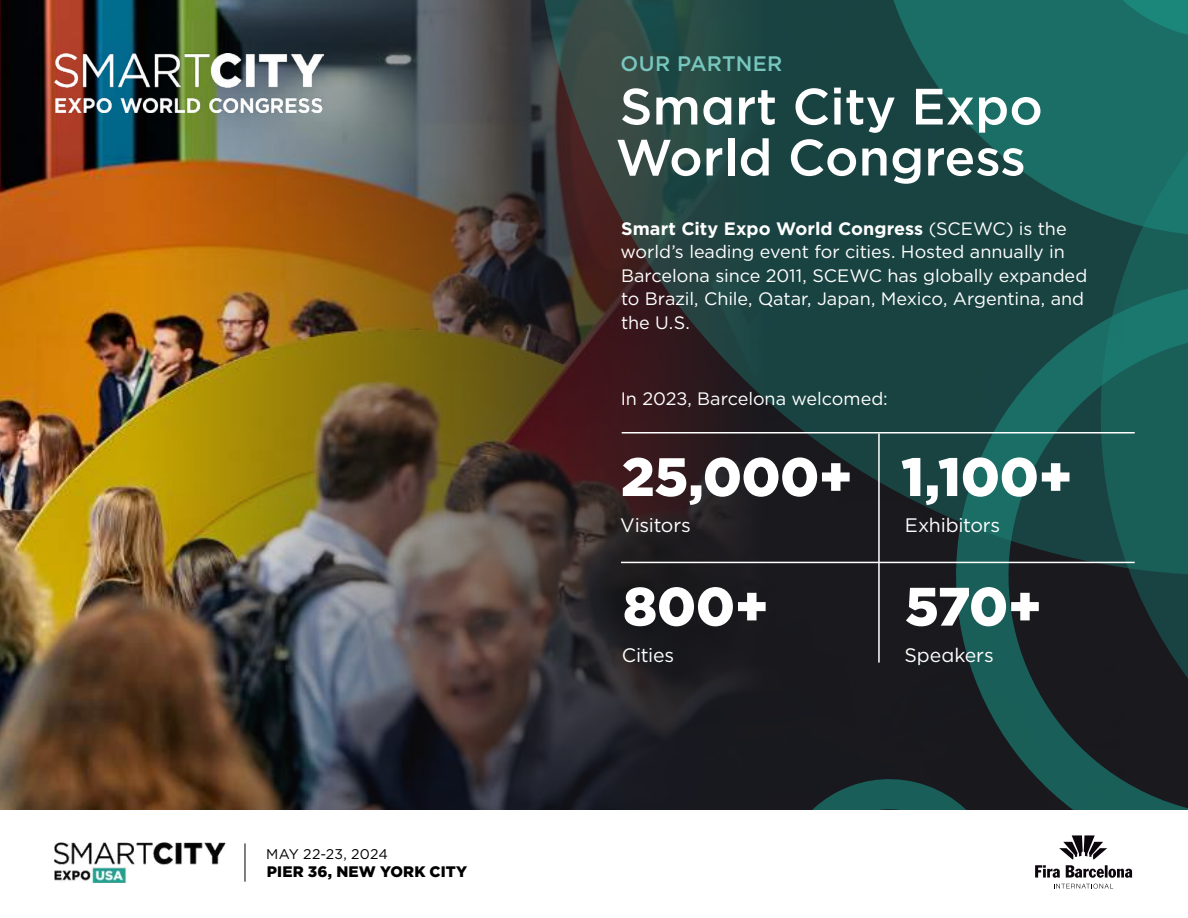
<style>
.page{position:relative;width:1188px;height:918px;background:#fff}
.page>*{position:absolute;margin:0;border:0;box-sizing:border-box;transform-origin:0 0}
.t1{font:900 54px "Gotham";letter-spacing:-.01em;color:#fff}
.t2{font:500 51px/51px "Gotham";color:#fff}
.t3{font:500 21px "Gotham";letter-spacing:.01em;color:#77c7be}
.t4{font:19.5px "Gotham";letter-spacing:-.01em;color:#fff}
.t5{font:18px/23.4px "Gotham";letter-spacing:-.005em;color:#fff}
.t6{font:900 15.3px "Gotham";letter-spacing:.01em;color:#000}
.t7{font:14.1px "Gotham";letter-spacing:.015em;color:#000}
.s1{font-weight:700}
</style>
<div class="page">
<img style="left:0;top:0;width:892px;height:810px">
<svg style="left:892px;top:646px;width:164px;height:164px;background:#183133"></svg>
<svg style="left:746px;top:748px;width:287px;height:62px;background:#182629"></svg>
<svg style="left:464px;top:0;width:592px;height:646px;background:#273b38"></svg>
<svg style="left:1056px;top:0;width:132px;height:810px;background:#194f4c"></svg>
<img style="left:54px;top:54px;width:270px;height:58px">
<hr style="left:878px;top:434px;width:2px;height:229px;background:#fff">
<hr style="left:621px;top:562px;width:514px;height:1px;background:#fff">
<hr style="left:622px;top:432px;width:513px;height:2px;background:#fff">
<hr style="left:245px;top:843px;width:1px;height:39px;background:#000">
<svg style="left:1035px;top:835px;width:97px;height:43px"></svg>
<svg style="left:1054px;top:884px;width:59px;height:5px"></svg>
<img style="left:54px;top:842px;width:172px;height:41px">
<p class="t7" style="left:266px;top:845px;width:123px">MAY 22-23, 2024</p>
<p class="t6" style="left:267px;top:863px;width:202px">PIER 36, NEW YORK CITY</p>
<p class="t3" style="left:621px;top:50px;width:163px">OUR PARTNER</p>
<h2 class="t2" style="left:616px;top:80px;width:429px">Smart City Expo<br>World Congress</h2>
<p class="t5" style="left:621px;top:216px;width:468px"><span class="s1">Smart City Expo World Congress</span> (SCEWC) is the world’s leading event for cities. Hosted annually in Barcelona since 2011, SCEWC has globally expanded to Brazil, Chile, Qatar, Japan, Mexico, Argentina, and the U.S.</p>
<p class="t5" style="left:621px;top:387px;width:269px">In 2023, Barcelona welcomed:</p>
<h1 class="t1" style="left:621px;top:446px;width:234px">25,000+</h1>
<p class="t4" style="left:620px;top:513px;width:72px">Visitors</p>
<h1 class="t1" style="left:901px;top:446px;width:173px">1,100+</h1>
<p class="t4" style="left:905px;top:513px;width:97px">Exhibitors</p>
<h1 class="t1" style="left:623px;top:575px;width:148px">800+</h1>
<p class="t4" style="left:622px;top:642px;width:54px">Cities</p>
<h1 class="t1" style="left:905px;top:575px;width:139px">570+</h1>
<p class="t4" style="left:905px;top:642px;width:91px">Speakers</p>
</div>
